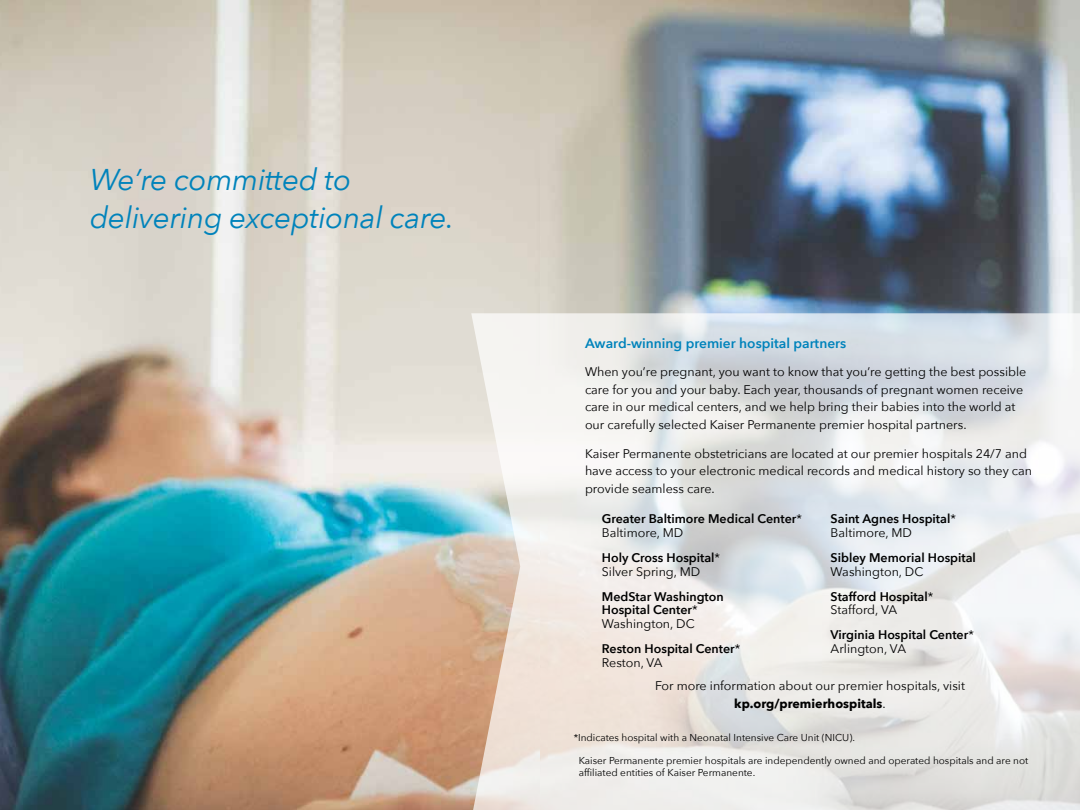
<style>
.page{position:relative;width:1080px;height:810px;background:#fff}
.page>*{position:absolute;margin:0;border:0;box-sizing:border-box;transform-origin:0 0}
.t1{font:italic 30px/37.5px "Avenir Next";letter-spacing:-.01em;color:#0083bb}
.t2{font:600 13.75px "Avenir Next";color:#0083bb}
.t3{font:12.5px/17.5px "Avenir Next";color:#000}
.t4{font:600 12.5px/13.8px "Avenir Next";color:#000}
.t5{font:10px/12.5px "Avenir Next";color:#000}
.s1{font-weight:400}
.s2{font-weight:700}
</style>
<div class="page">
<img style="left:540px;top:0;width:540px;height:810px">
<svg style="left:540px;top:313px;width:540px;height:496px"></svg>
<img style="left:0;top:0;width:540px;height:810px">
<svg style="left:471px;top:313px;width:69px;height:496px"></svg>
<h1 class="t1" style="left:90px;top:160px;width:366px">We’re committed to delivering exceptional care.</h1>
<p class="t2" style="left:585px;top:331px;width:263px">Award-winning premier hospital partners</p>
<p class="t3" style="left:585px;top:363px;width:443px">When you’re pregnant, you want to know that you’re getting the best possible care for you and your baby. Each year, thousands of pregnant women receive care in our medical centers, and we help bring their babies into the world at our carefully selected Kaiser Permanente premier hospital partners.</p>
<p class="t3" style="left:585px;top:444px;width:449px">Kaiser Permanente obstetricians are located at our premier hospitals 24/7 and have access to your electronic medical records and medical history so they can provide seamless care.</p>
<p class="t4" style="left:602px;top:512px;width:202px">Greater Baltimore Medical Center<span class="s1">*<br>Baltimore, MD</span></p>
<p class="t4" style="left:602px;top:550px;width:120px">Holy Cross Hospital<span class="s1">*<br>Silver Spring, MD</span></p>
<p class="t4" style="left:602px;top:589px;width:123px">MedStar Washington<br>Hospital Center<span class="s1">*<br>Washington, DC</span></p>
<p class="t4" style="left:602px;top:642px;width:140px">Reston Hospital Center<span class="s1">*<br>Reston, VA</span></p>
<p class="t4" style="left:831px;top:512px;width:127px">Saint Agnes Hospital<span class="s1">*<br>Baltimore, MD</span></p>
<p class="t4" style="left:831px;top:550px;width:147px">Sibley Memorial Hospital</p>
<p class="t4" style="left:831px;top:558px;width:104px;line-height:25px"><span class="s1">Washington, DC<br></span>Stafford Hospital<span class="s1">*</span></p>
<p class="t4" style="left:831px;top:597px;width:145px;line-height:25px"><span class="s1">Stafford, VA<br></span>Virginia Hospital Center<span class="s1">*</span></p>
<p class="t3" style="left:831px;top:639px;width:77px">Arlington, VA</p>
<p class="t3" style="left:655px;top:676px;width:312px;text-align:center">For more information about our premier hospitals, visit <span class="s2">kp.org/premierhospitals</span>.</p>
<p class="t5" style="left:574px;top:731px;width:283px">*Indicates hospital with a Neonatal Intensive Care Unit (NICU).</p>
<p class="t5" style="left:579px;top:754px;width:451px">Kaiser Permanente premier hospitals are independently owned and operated hospitals and are not affiliated entities of Kaiser Permanente.</p>
</div>
